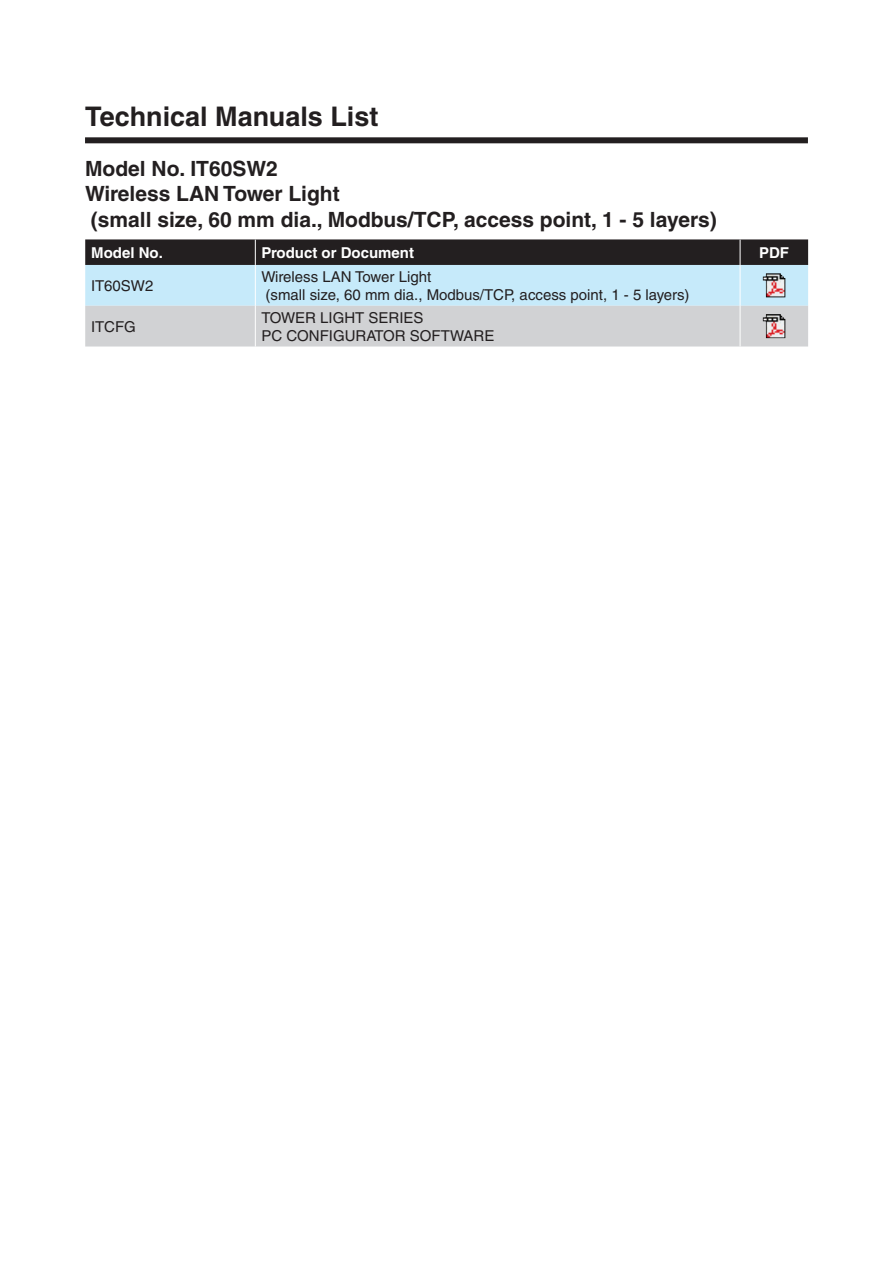
<style>
.page{position:relative;width:893px;height:1263px;background:#fff}
.page>*{position:absolute;margin:0;border:0;box-sizing:border-box;transform-origin:0 0}
.t1{font:700 27px "Helvetica LT Std";color:#231f20}
.t2{font:700 21px/25.2px "Helvetica LT Std";color:#231f20}
.t3{font:15px/18px "Helvetica LT Std";color:#231f20}
.t4{font:700 15px "Helvetica LT Std";color:#fff}
</style>
<div class="page">
<svg style="left:85px;top:239px;width:723px;height:107px;background:#a3b0b7"></svg>
<hr style="left:255px;top:265px;width:1px;height:41px;background:#fff">
<hr style="left:740px;top:265px;width:1px;height:41px;background:#fff">
<hr style="left:255px;top:306px;width:1px;height:40px;background:#fff">
<hr style="left:740px;top:306px;width:1px;height:40px;background:#fff">
<img style="left:763px;top:273px;width:22px;height:24px">
<img style="left:763px;top:314px;width:22px;height:24px">
<div style="left:85px;top:137px;width:723px;height:6px;background:#231f20"></div>
<h1 class="t1" style="left:85px;top:100px;width:295px">Technical Manuals List</h1>
<h2 class="t2" style="left:85px;top:156px;width:633px">Model No. IT60SW2<br>Wireless LAN Tower Light<br>(small size, 60 mm dia., Modbus/TCP, access point, 1 - 5 layers)</h2>
<p class="t4" style="left:91px;top:243px;width:73px">Model No.</p>
<p class="t4" style="left:261px;top:243px;width:154px">Product or Document</p>
<p class="t4" style="left:759px;top:243px;width:32px">PDF</p>
<p class="t3" style="left:91px;top:276px;width:64px">IT60SW2</p>
<p class="t3" style="left:261px;top:267px;width:430px">Wireless LAN Tower Light<br>(small size, 60 mm dia., Modbus/TCP, access point, 1 - 5 layers)</p>
<p class="t3" style="left:91px;top:317px;width:46px">ITCFG</p>
<p class="t3" style="left:261px;top:308px;width:234px">TOWER LIGHT SERIES<br>PC CONFIGURATOR SOFTWARE</p>
</div>
